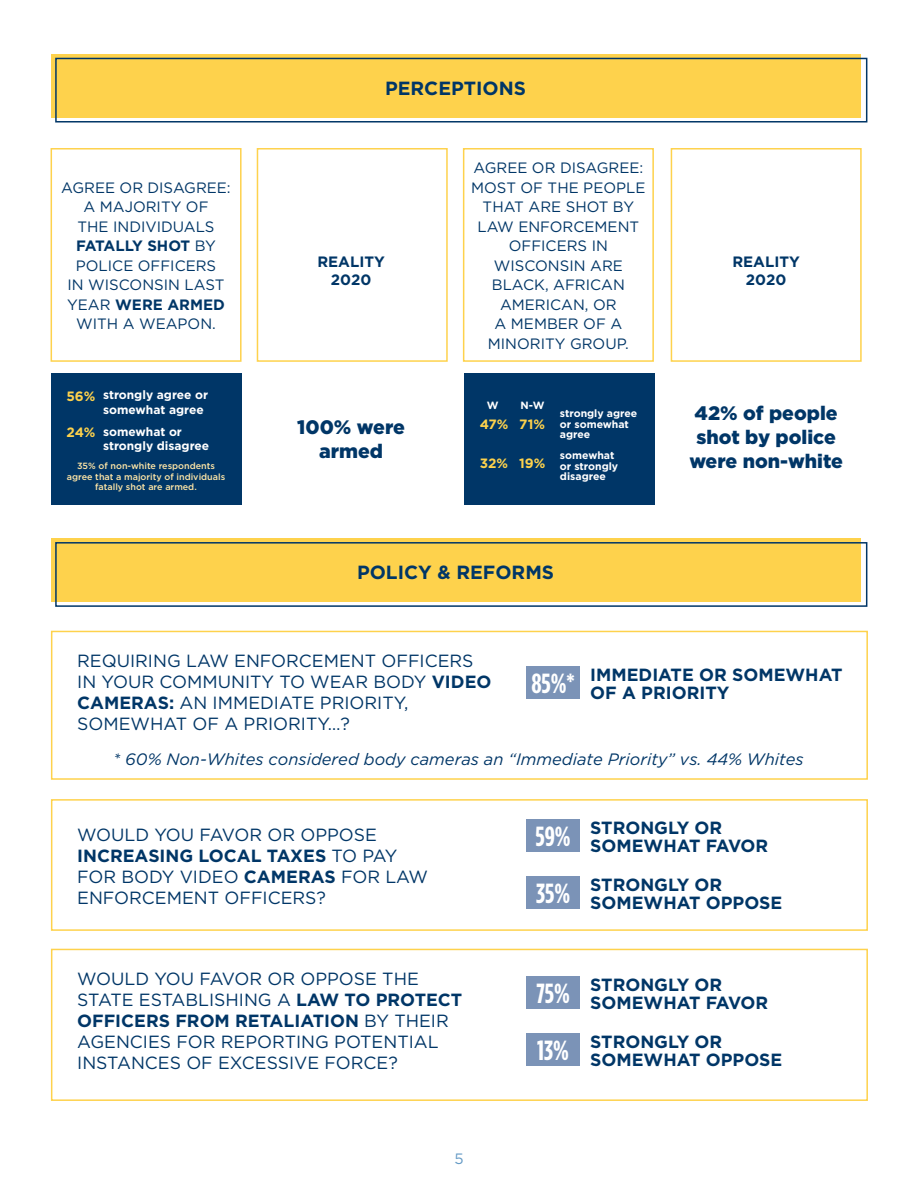
<style>
.page{position:relative;width:918px;height:1188px;background:#fff}
.page>*{position:absolute;margin:0;border:0;box-sizing:border-box;transform-origin:0 0}
.t1{font:700 27.6px "Gotham Condensed";color:#fff}
.t2{font:900 19.5px/24px "Gotham";color:#003667;text-align:center}
.t3{font:700 19.05px "Gotham";color:#003667}
.t4{font:17.7px/21px "Gotham";color:#003667}
.t5{font:700 17.7px/18px "Gotham";color:#003667}
.t6{font:italic 16.5px "Gotham";color:#003667}
.t7{font:15px/19.5px "Gotham";color:#003667;text-align:center}
.t8{font:700 15px/18px "Gotham";color:#003667;text-align:center}
.t9{font:15px "Gotham";color:#649ac5}
.t10{font:700 13.5px "Gotham";color:#fed24c}
.t11{font:700 12px/15px "Gotham";color:#fff}
.t12{font:700 10.5px/10.5px "Gotham";color:#fff}
.t13{font:500 9px/10.5px "Gotham";color:#ffe7a7;text-align:center}
.s1{font-weight:700}
</style>
<div class="page">
<div style="left:51px;top:373px;width:191px;height:132px;background:#003667"></div>
<div style="left:464px;top:373px;width:191px;height:132px;background:#003667"></div>
<div style="left:51px;top:148px;width:191px;height:214px;border:2px solid #fed24c"></div>
<div style="left:257px;top:148px;width:191px;height:214px;border:2px solid #fed24c"></div>
<div style="left:463px;top:148px;width:191px;height:214px;border:2px solid #fed24c"></div>
<div style="left:671px;top:148px;width:191px;height:214px;border:2px solid #fed24c"></div>
<div style="left:51px;top:54px;width:810px;height:63px;background:#fed24c"></div>
<div style="left:51px;top:538px;width:810px;height:64px;background:#fed24c"></div>
<div style="left:55px;top:58px;width:812px;height:65px;border:2px solid #003667"></div>
<div style="left:55px;top:542px;width:812px;height:65px;border:2px solid #003667"></div>
<div style="left:51px;top:631px;width:817px;height:149px;border:2px solid #fed24c"></div>
<div style="left:51px;top:799px;width:817px;height:132px;border:2px solid #fed24c"></div>
<div style="left:51px;top:949px;width:817px;height:152px;border:2px solid #fed24c"></div>
<div style="left:527px;top:666px;width:53px;height:33px;background:#7b93b7"></div>
<div style="left:527px;top:819px;width:53px;height:33px;background:#7b93b7"></div>
<div style="left:527px;top:976px;width:53px;height:33px;background:#7b93b7"></div>
<div style="left:527px;top:876px;width:53px;height:33px;background:#7b93b7"></div>
<div style="left:527px;top:1034px;width:53px;height:32px;background:#7b93b7"></div>
<p class="t7" style="left:61px;top:178px;width:171px">AGREE OR DISAGREE:<br>A MAJORITY OF<br>THE INDIVIDUALS<br><span class="s1">FATALLY SHOT</span> BY<br>POLICE OFFICERS<br>IN WISCONSIN LAST<br>YEAR <span class="s1">WERE ARMED<br></span>WITH A WEAPON.</p>
<p class="t10" style="left:66px;top:389px;width:31px">56%</p>
<p class="t10" style="left:66px;top:425px;width:31px">24%</p>
<p class="t11" style="left:103px;top:387px;width:107px">strongly agree or somewhat agree</p>
<p class="t11" style="left:103px;top:425px;width:108px;line-height:13.5px">somewhat or strongly disagree</p>
<p class="t13" style="left:67px;top:461px;width:160px">35% of non-white respondents agree that a majority of individuals fatally shot are armed.</p>
<p class="t3" style="left:385px;top:77px;width:142px">PERCEPTIONS</p>
<p class="t7" style="left:471px;top:158px;width:176px">AGREE OR DISAGREE:<br>MOST OF THE PEOPLE<br>THAT ARE SHOT BY<br>LAW ENFORCEMENT<br>OFFICERS IN<br>WISCONSIN ARE<br>BLACK, AFRICAN<br>AMERICAN, OR<br>A MEMBER OF A<br>MINORITY GROUP.</p>
<p class="t8" style="left:317px;top:253px;width:69px">REALITY<br>2020</p>
<p class="t8" style="left:732px;top:253px;width:69px">REALITY<br>2020</p>
<p class="t2" style="left:297px;top:415px;width:109px">100% were armed</p>
<p class="t12" style="left:487px;top:399px;width:13px">W</p>
<p class="t12" style="left:521px;top:399px;width:25px">N-W</p>
<p class="t10" style="left:480px;top:416px;width:30px">47%</p>
<p class="t10" style="left:480px;top:455px;width:30px">32%</p>
<p class="t10" style="left:519px;top:416px;width:27px">71%</p>
<p class="t10" style="left:519px;top:455px;width:28px">19%</p>
<p class="t12" style="left:560px;top:408px;width:79px">strongly agree or somewhat agree</p>
<p class="t12" style="left:560px;top:450px;width:60px">somewhat or strongly disagree</p>
<p class="t3" style="left:357px;top:562px;width:199px">POLICY &amp; REFORMS</p>
<p class="t2" style="left:689px;top:401px;width:155px">42% of people shot by police were non-white</p>
<p class="t4" style="left:77px;top:649px;width:416px">REQUIRING LAW ENFORCEMENT OFFICERS<br>IN YOUR COMMUNITY TO WEAR BODY <span class="s1">VIDEO<br>CAMERAS:</span> AN IMMEDIATE PRIORITY,<br>SOMEWHAT OF A PRIORITY…?</p>
<h1 class="t1" style="left:531px;top:668px;width:45px">85%*</h1>
<p class="t5" style="left:590px;top:665px;width:254px">IMMEDIATE OR SOMEWHAT<br>OF A PRIORITY</p>
<p class="t6" style="left:113px;top:750px;width:692px">* 60% Non-Whites considered body cameras an “Immediate Priority” vs. 44% Whites</p>
<p class="t4" style="left:77px;top:824px;width:352px">WOULD YOU FAVOR OR OPPOSE<br><span class="s1">INCREASING LOCAL TAXES</span> TO PAY<br>FOR BODY VIDEO <span class="s1">CAMERAS</span> FOR LAW<br>ENFORCEMENT OFFICERS?</p>
<p class="t4" style="left:77px;top:968px;width:387px">WOULD YOU FAVOR OR OPPOSE THE<br>STATE ESTABLISHING A <span class="s1">LAW TO PROTECT<br>OFFICERS FROM RETALIATION</span> BY THEIR<br>AGENCIES FOR REPORTING POTENTIAL<br>INSTANCES OF EXCESSIVE FORCE?</p>
<p class="t9" style="left:454px;top:1151px;width:11px">5</p>
<h1 class="t1" style="left:536px;top:821px;width:37px">59%</h1>
<h1 class="t1" style="left:536px;top:878px;width:36px">35%</h1>
<p class="t5" style="left:590px;top:818px;width:180px">STRONGLY OR<br>SOMEWHAT FAVOR</p>
<p class="t5" style="left:590px;top:875px;width:194px">STRONGLY OR<br>SOMEWHAT OPPOSE</p>
<h1 class="t1" style="left:536px;top:978px;width:35px">75%</h1>
<h1 class="t1" style="left:537px;top:1035px;width:33px">13%</h1>
<p class="t5" style="left:590px;top:975px;width:180px">STRONGLY OR<br>SOMEWHAT FAVOR</p>
<p class="t5" style="left:590px;top:1032px;width:194px">STRONGLY OR<br>SOMEWHAT OPPOSE</p>
</div>
